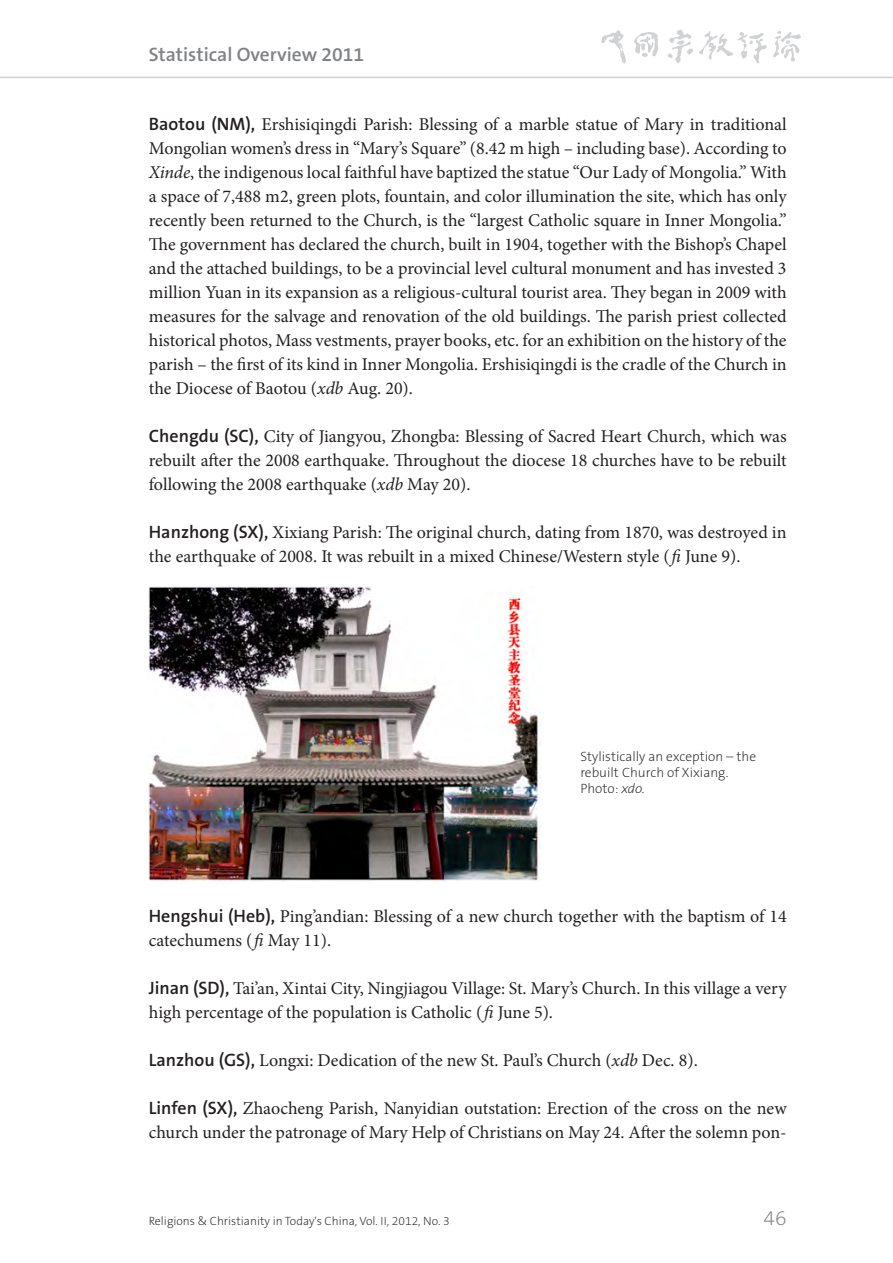
<style>
.page{position:relative;width:893px;height:1263px;background:#fff}
.page>*{position:absolute;margin:0;border:0;box-sizing:border-box;transform-origin:0 0}
.t1{font:200 21px "The Sans B2";color:#808285}
.t2{font:600 19.5px "The Sans B6";color:#808285}
.Grundtext_ohne_Einzu{font:18px/24px "Minion Pro";color:#231f20}
.Bildunterschrift{font:200 13.5px/16.2px "The Sans B2";color:#231f20}
.t3{font:200 12px "The Sans B2";color:#231f20}
.s1{font-family:"The Sans B6";font-weight:600}
.s2{font-style:italic}
</style>
<div class="page">
<hr style="left:0;top:77px;width:893px;height:1px;background:#d1d2d4">
<img style="left:601px;top:30px;width:200px;height:34px">
<img style="left:149px;top:587px;width:392px;height:294px">
<p class="t2" style="left:149px;top:44px;width:217px">Statistical Overview 2011</p>
<p class="Grundtext_ohne_Einzu" style="left:149px;top:113px;width:639px;text-align:justify"><span class="s1">Baotou (NM),</span> Ershisiqingdi Parish: Blessing of a marble statue of Mary in traditional Mongolian women’s dress in “Mary’s Square” (8.42 m high – including base). According to <span class="s2">Xinde</span>, the indigenous local faithful have baptized the statue “Our Lady of Mongolia.” With a space of 7,488 m2, green plots, fountain, and color illumination the site, which has only recently been returned to the Church, is the “largest Catholic square in Inner Mongolia.” The government has declared the church, built in 1904, together with the Bishop’s Chapel and the attached buildings, to be a provincial level cultural monument and has invested 3 million Yuan in its expansion as a religious-cultural tourist area. They began in 2009 with measures for the salvage and renovation of the old buildings. The parish priest collected historical photos, Mass vestments, prayer books, etc. for an exhibition on the history of the parish – the first of its kind in Inner Mongolia. Ershisiqingdi is the cradle of the Church in the Diocese of Baotou (<span class="s2">xdb</span> Aug. 20).</p>
<p class="Grundtext_ohne_Einzu" style="left:149px;top:425px;width:639px;text-align:justify"><span class="s1">Chengdu (SC),</span> City of Jiangyou, Zhongba: Blessing of Sacred Heart Church, which was rebuilt after the 2008 earthquake. Throughout the diocese 18 churches have to be rebuilt following the 2008 earthquake (<span class="s2">xdb</span> May 20).</p>
<p class="Grundtext_ohne_Einzu" style="left:149px;top:521px;width:639px"><span class="s1">Hanzhong (SX),</span> Xixiang Parish: The original church, dating from 1870, was destroyed in the earthquake of 2008. It was rebuilt in a mixed Chinese/Western style (<span class="s2">fi</span> June 9).</p>
<p class="Bildunterschrift" style="left:580px;top:749px;width:177px">Stylistically an exception – the rebuilt Church of Xixiang.</p>
<p class="Bildunterschrift" style="left:580px;top:781px;width:66px">Photo: <span class="s2">xdo.</span></p>
<p class="Grundtext_ohne_Einzu" style="left:149px;top:905px;width:639px"><span class="s1">Hengshui (Heb),</span> Ping’andian: Blessing of a new church together with the baptism of 14 catechumens (<span class="s2">fi</span> May 11).</p>
<p class="Grundtext_ohne_Einzu" style="left:149px;top:977px;width:639px"><span class="s1">Jinan (SD),</span> Tai’an, Xintai City, Ningjiagou Village: St. Mary’s Church. In this village a very high percentage of the population is Catholic (<span class="s2">fi</span> June 5).</p>
<p class="Grundtext_ohne_Einzu" style="left:149px;top:1049px;width:550px"><span class="s1">Lanzhou (GS),</span> Longxi: Dedication of the new St. Paul’s Church (<span class="s2">xdb</span> Dec. 8).</p>
<p class="Grundtext_ohne_Einzu" style="left:149px;top:1097px;width:639px"><span class="s1">Linfen (SX),</span> Zhaocheng Parish, Nanyidian outstation: Erection of the cross on the new church under the patronage of Mary Help of Christians on May 24. After the solemn pon-</p>
<p class="t3" style="left:149px;top:1214px;width:302px">Religions &amp; Christianity in Today's China, Vol. II, 2012, No. 3</p>
<p class="t1" style="left:764px;top:1207px;width:25px">46</p>
</div>
